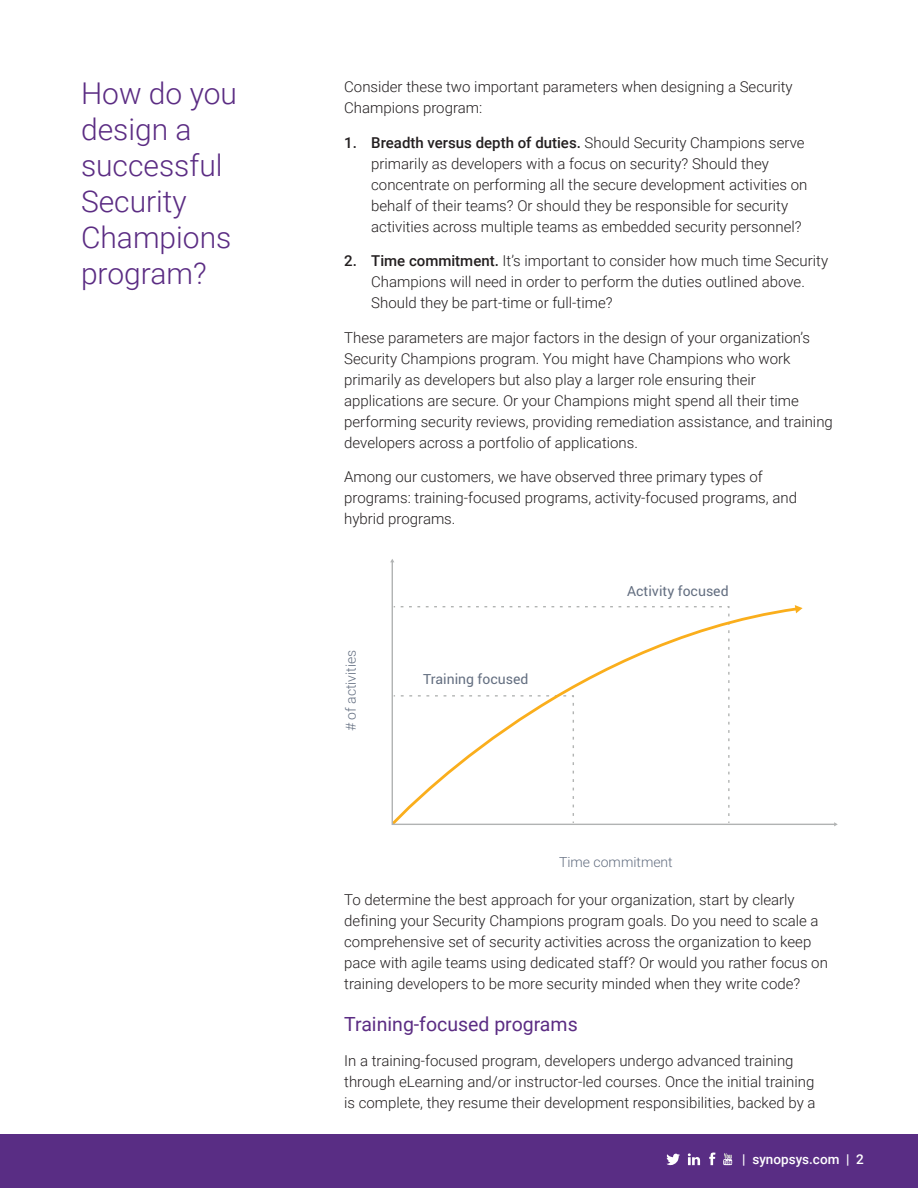
<style>
.page{position:relative;width:918px;height:1188px;background:#fff}
.page>*{position:absolute;margin:0;border:0;box-sizing:border-box;transform-origin:0 0}
.HEADING_1{font:300 30px/36px "Roboto";color:#5b2c83}
.HEADING_2{font:19.5px "Roboto";color:#5b2c83}
.BODY_COPY{font:300 15px/21px "Roboto";color:#231f20}
.t1{font:13.95px "Roboto";color:#646f81}
.t2{font:300 13.95px "Roboto";color:#646f81}
.t3{font:500 13.5px "Roboto";color:#fff}
.s1{font-weight:500}
</style>
<div class="page">
<div style="left:0;top:1134px;width:918px;height:54px;background:#592d84"></div>
<svg style="left:667px;top:1153px;width:13px;height:12px"></svg>
<svg style="left:709px;top:1152px;width:7px;height:13px"></svg>
<svg style="left:723px;top:1153px;width:9px;height:12px"></svg>
<svg style="left:688px;top:1153px;width:12px;height:12px"></svg>
<svg style="left:391px;top:562px;width:443px;height:263px"></svg>
<p class="HEADING_1" style="left:81px;top:74px;width:158px">How do you design a successful<br>Security<br>Champions program?</p>
<p class="BODY_COPY" style="left:344px;top:76px;width:450px">Consider these two important parameters when designing a Security<br>Champions program:</p>
<p class="BODY_COPY" style="left:371px;top:131px;width:438px;text-indent:-27px"><span class="s1">1. Breadth versus depth of duties.</span> Should Security Champions serve primarily as developers with a focus on security? Should they concentrate on performing all the secure development activities on behalf of their teams? Or should they be responsible for security activities across multiple teams as embedded security personnel?</p>
<p class="BODY_COPY" style="left:371px;top:250px;width:458px;text-indent:-27px"><span class="s1">2. Time commitment.</span> It’s important to consider how much time Security<br>Champions will need in order to perform the duties outlined above.<br>Should they be part-time or full-time?</p>
<p class="BODY_COPY" style="left:344px;top:326px;width:490px">These parameters are major factors in the design of your organization’s Security Champions program. You might have Champions who work primarily as developers but also play a larger role ensuring their applications are secure. Or your Champions might spend all their time performing security reviews, providing remediation assistance, and training developers across a portfolio of applications.</p>
<p class="BODY_COPY" style="left:344px;top:466px;width:454px">Among our customers, we have observed three primary types of programs: training-focused programs, activity-focused programs, and hybrid programs.</p>
<p class="t2" style="left:341px;top:731px;width:83px;rotate:-90deg"># of activities</p>
<p class="t1" style="left:423px;top:669px;width:107px">Training focused</p>
<p class="t1" style="left:627px;top:581px;width:103px">Activity focused</p>
<p class="t2" style="left:559px;top:852px;width:115px">Time commitment</p>
<p class="BODY_COPY" style="left:344px;top:889px;width:485px">To determine the best approach for your organization, start by clearly defining your Security Champions program goals. Do you need to scale a comprehensive set of security activities across the organization to keep pace with agile teams using dedicated staff? Or would you rather focus on training developers to be more security minded when they write code?</p>
<p class="HEADING_2" style="left:344px;top:1011px;width:235px">Training-focused programs</p>
<p class="BODY_COPY" style="left:344px;top:1049px;width:473px">In a training-focused program, developers undergo advanced training through eLearning and/or instructor-led courses. Once the initial training is complete, they resume their development responsibilities, backed by a</p>
<p class="t3" style="left:742px;top:1149px;width:123px">| synopsys.com | 2</p>
</div>
